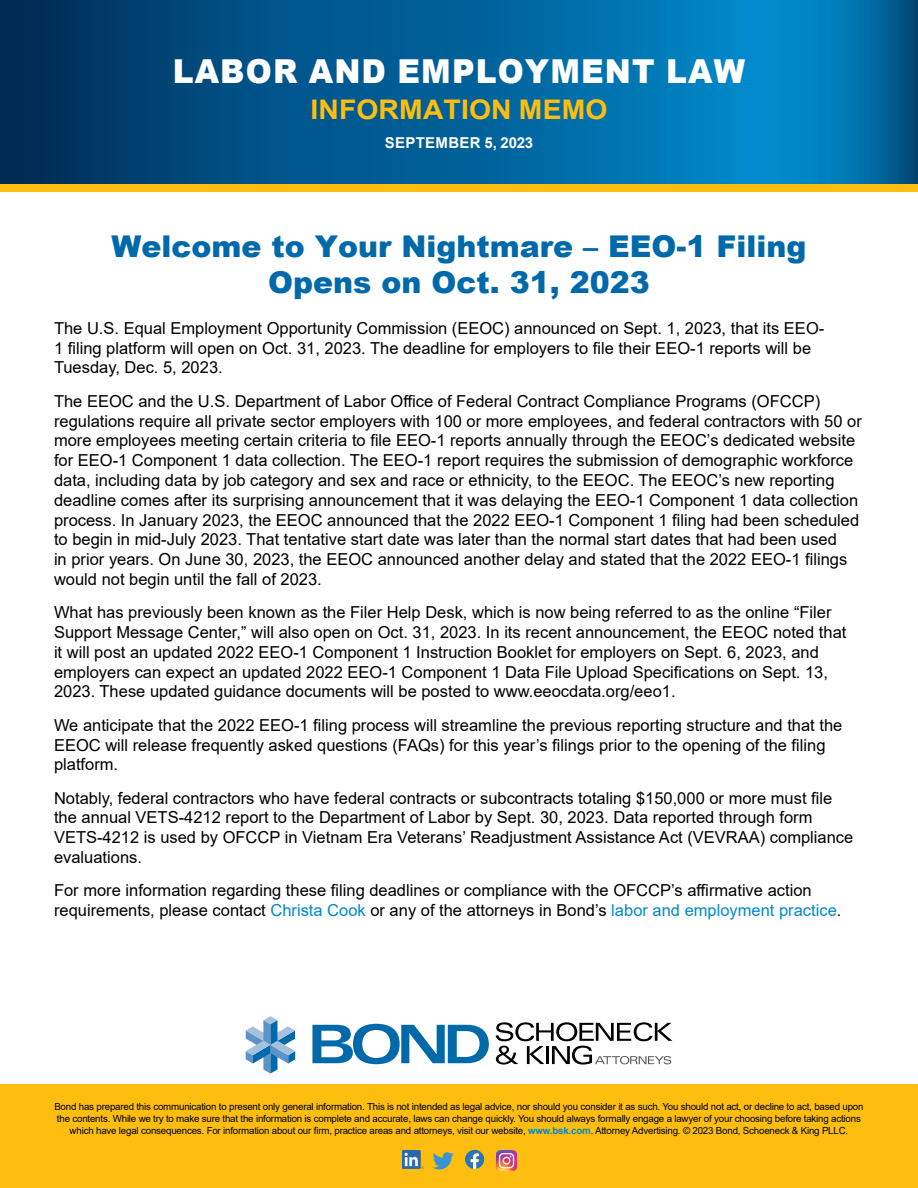
<style>
.page{position:relative;width:918px;height:1188px;background:#fff}
.page>*{position:absolute;margin:0;border:0;box-sizing:border-box;transform-origin:0 0}
.t1{font:900 33px "Arial";letter-spacing:.035em;color:#fff;scale:.95 1}
.t2{font:900 30px/36px "Arial";color:#0069aa;text-align:center}
.t3{font:700 27px "Arial";letter-spacing:.005em;color:#febe10;scale:1.05 1}
.t4{font:16.5px/19.8px "Arial";color:#000}
.t5{font:700 15px "Arial";letter-spacing:.02em;color:#fff}
.t6{font:9.75px/11.7px "Arial";letter-spacing:-.02em;color:#000;text-align:center}
.s1{color:#0089cc}
.s2{font-weight:700;color:#0089cc}
</style>
<div class="page">
<div style="left:0;top:138px;width:918px;height:54px;background:#febe10"></div>
<svg style="left:0;top:0;width:918px;height:184px;background:#005f95"></svg>
<div style="left:0;top:1084px;width:918px;height:104px;background:#febe10"></div>
<svg style="left:246px;top:1016px;width:49px;height:58px"></svg>
<svg style="left:312px;top:1024px;width:177px;height:40px"></svg>
<svg style="left:496px;top:1022px;width:176px;height:43px"></svg>
<img style="left:402px;top:1151px;width:22px;height:18px">
<svg style="left:432px;top:1152px;width:22px;height:18px"></svg>
<svg style="left:465px;top:1150px;width:19px;height:19px"></svg>
<img style="left:497px;top:1151px;width:19px;height:19px">
<h1 class="t1" style="left:173px;top:47px;width:604px">LABOR AND EMPLOYMENT LAW</h1>
<h3 class="t3" style="left:310px;top:91px;width:285px">INFORMATION MEMO</h3>
<p class="t5" style="left:385px;top:132px;width:150px">SEPTEMBER 5, 2023</p>
<h2 class="t2" style="left:111px;top:227px;width:696px">Welcome to Your Nightmare – EEO-1 Filing<br>Opens on Oct. 31, 2023</h2>
<p class="t4" style="left:54px;top:318px;width:772px">The U.S. Equal Employment Opportunity Commission (EEOC) announced on Sept. 1, 2023, that its EEO-<br>1 filing platform will open on Oct. 31, 2023. The deadline for employers to file their EEO-1 reports will be<br>Tuesday, Dec. 5, 2023.</p>
<p class="t4" style="left:54px;top:391px;width:809px">The EEOC and the U.S. Department of Labor Office of Federal Contract Compliance Programs (OFCCP) regulations require all private sector employers with 100 or more employees, and federal contractors with 50 or more employees meeting certain criteria to file EEO-1 reports annually through the EEOC’s dedicated website for EEO-1 Component 1 data collection. The EEO-1 report requires the submission of demographic workforce data, including data by job category and sex and race or ethnicity, to the EEOC. The EEOC’s new reporting deadline comes after its surprising announcement that it was delaying the EEO-1 Component 1 data collection process. In January 2023, the EEOC announced that the 2022 EEO-1 Component 1 filing had been scheduled to begin in mid-July 2023. That tentative start date was later than the normal start dates that had been used<br>in prior years. On June 30, 2023, the EEOC announced another delay and stated that the 2022 EEO-1 filings would not begin until the fall of 2023.</p>
<p class="t4" style="left:54px;top:602px;width:794px">What has previously been known as the Filer Help Desk, which is now being referred to as the online “Filer Support Message Center,” will also open on Oct. 31, 2023. In its recent announcement, the EEOC noted that it will post an updated 2022 EEO-1 Component 1 Instruction Booklet for employers on Sept. 6, 2023, and employers can expect an updated 2022 EEO-1 Component 1 Data File Upload Specifications on Sept. 13, 2023. These updated guidance documents will be posted to www.eeocdata.org/eeo1.</p>
<p class="t4" style="left:54px;top:715px;width:790px">We anticipate that the 2022 EEO-1 filing process will streamline the previous reporting structure and that the<br>EEOC will release frequently asked questions (FAQs) for this year’s filings prior to the opening of the filing platform.</p>
<p class="t4" style="left:54px;top:788px;width:801px">Notably, federal contractors who have federal contracts or subcontracts totaling $150,000 or more must file the annual VETS-4212 report to the Department of Labor by Sept. 30, 2023. Data reported through form VETS-4212 is used by OFCCP in Vietnam Era Veterans’ Readjustment Assistance Act (VEVRAA) compliance evaluations.</p>
<p class="t4" style="left:54px;top:881px;width:789px">For more information regarding these filing deadlines or compliance with the OFCCP’s affirmative action requirements, please contact <span class="s1">Christa Cook</span> or any of the attorneys in Bond’s <span class="s1">labor and employment practice</span>.</p>
<p class="t6" style="left:54px;top:1101px;width:811px">Bond has prepared this communication to present only general information. This is not intended as legal advice, nor should you consider it as such. You should not act, or decline to act, based upon the contents. While we try to make sure that the information is complete and accurate, laws can change quickly. You should always formally engage a lawyer of your choosing before taking actions which have legal consequences. For information about our firm, practice areas and attorneys, visit our website, <span class="s2">www.bsk.com</span>. Attorney Advertising. © 2023 Bond, Schoeneck &amp; King PLLC.</p>
</div>
